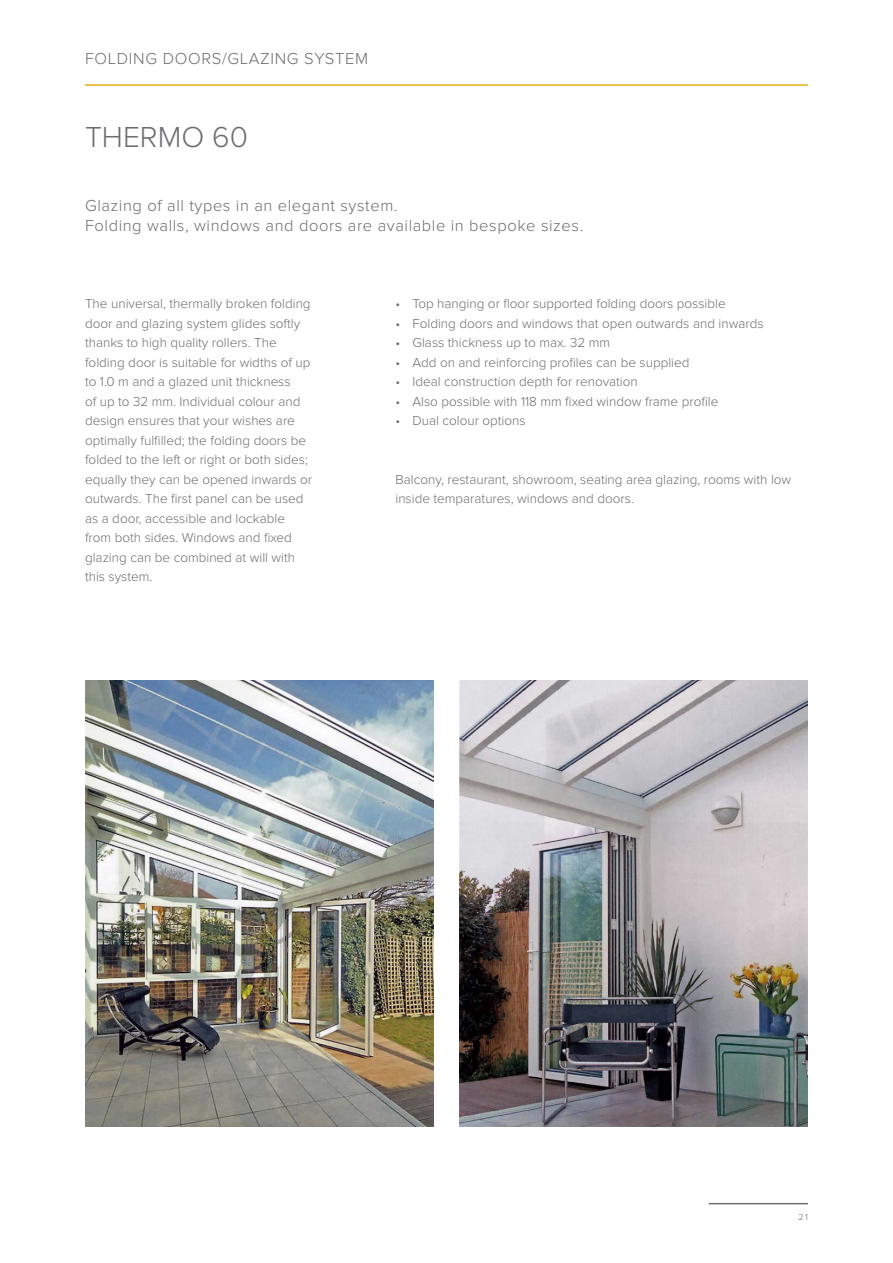
<style>
.page{position:relative;width:893px;height:1263px;background:#fff}
.page>*{position:absolute;margin:0;border:0;box-sizing:border-box;transform-origin:0 0}
.t1{font:300 30px "Proxima Nova";color:#6c6d70}
.t2{font:300 16.5px "Proxima Nova";letter-spacing:.035em;color:#6c6d70}
.t3{font:300 13.5px "Proxima Nova";color:#6c6d70}
.t4{font:300 9px "Proxima Nova";color:#6c6d70}
</style>
<div class="page">
<img style="left:85px;top:680px;width:349px;height:447px">
<img style="left:459px;top:680px;width:349px;height:447px">
<hr style="left:85px;top:84px;width:723px;height:2px;background:#e6b00d">
<hr style="left:709px;top:1203px;width:99px;height:1px;background:#6c6d70">
<p class="t2" style="left:85px;top:49px;width:284px">FOLDING DOORS/GLAZING SYSTEM</p>
<p class="t1" style="left:85px;top:120px;width:164px">THERMO 60</p>
<p class="t2" style="left:85px;top:196px;width:314px">Glazing of all types in an elegant system.</p>
<p class="t2" style="left:85px;top:216px;width:500px">Folding walls, windows and doors are available in bespoke sizes.</p>
<p class="t3" style="left:85px;top:296px;width:227px">The universal, thermally broken folding</p>
<p class="t3" style="left:85px;top:316px;width:217px">door and glazing system glides softly</p>
<p class="t3" style="left:85px;top:335px;width:193px">thanks to high quality rollers. The</p>
<p class="t3" style="left:85px;top:355px;width:227px">folding door is suitable for widths of up</p>
<p class="t3" style="left:85px;top:374px;width:207px">to 1.0 m and a glazed unit thickness</p>
<p class="t3" style="left:85px;top:394px;width:217px">of up to 32 mm. Individual colour and</p>
<p class="t3" style="left:85px;top:413px;width:211px">design ensures that your wishes are</p>
<p class="t3" style="left:85px;top:433px;width:223px">optimally fulfilled; the folding doors be</p>
<p class="t3" style="left:85px;top:452px;width:224px">folded to the left or right or both sides;</p>
<p class="t3" style="left:85px;top:472px;width:229px">equally they can be opened inwards or</p>
<p class="t3" style="left:85px;top:491px;width:220px">outwards. The first panel can be used</p>
<p class="t3" style="left:85px;top:511px;width:201px">as a door, accessible and lockable</p>
<p class="t3" style="left:85px;top:530px;width:208px">from both sides. Windows and fixed</p>
<p class="t3" style="left:85px;top:550px;width:212px">glazing can be combined at will with</p>
<p class="t3" style="left:85px;top:569px;width:69px">this system.</p>
<p class="t3" style="left:395px;top:296px;width:332px">• Top hanging or floor supported folding doors possible</p>
<p class="t3" style="left:395px;top:316px;width:370px">• Folding doors and windows that open outwards and inwards</p>
<p class="t3" style="left:395px;top:335px;width:216px">• Glass thickness up to max. 32 mm</p>
<p class="t3" style="left:395px;top:355px;width:296px">• Add on and reinforcing profiles can be supplied</p>
<p class="t3" style="left:395px;top:374px;width:244px">• Ideal construction depth for renovation</p>
<p class="t3" style="left:395px;top:394px;width:324px">• Also possible with 118 mm fixed window frame profile</p>
<p class="t3" style="left:395px;top:413px;width:132px">• Dual colour options</p>
<p class="t3" style="left:395px;top:472px;width:397px">Balcony, restaurant, showroom, seating area glazing, rooms with low</p>
<p class="t3" style="left:395px;top:491px;width:240px">inside temparatures, windows and doors.</p>
<p class="t4" style="left:799px;top:1212px;width:11px">21</p>
</div>
